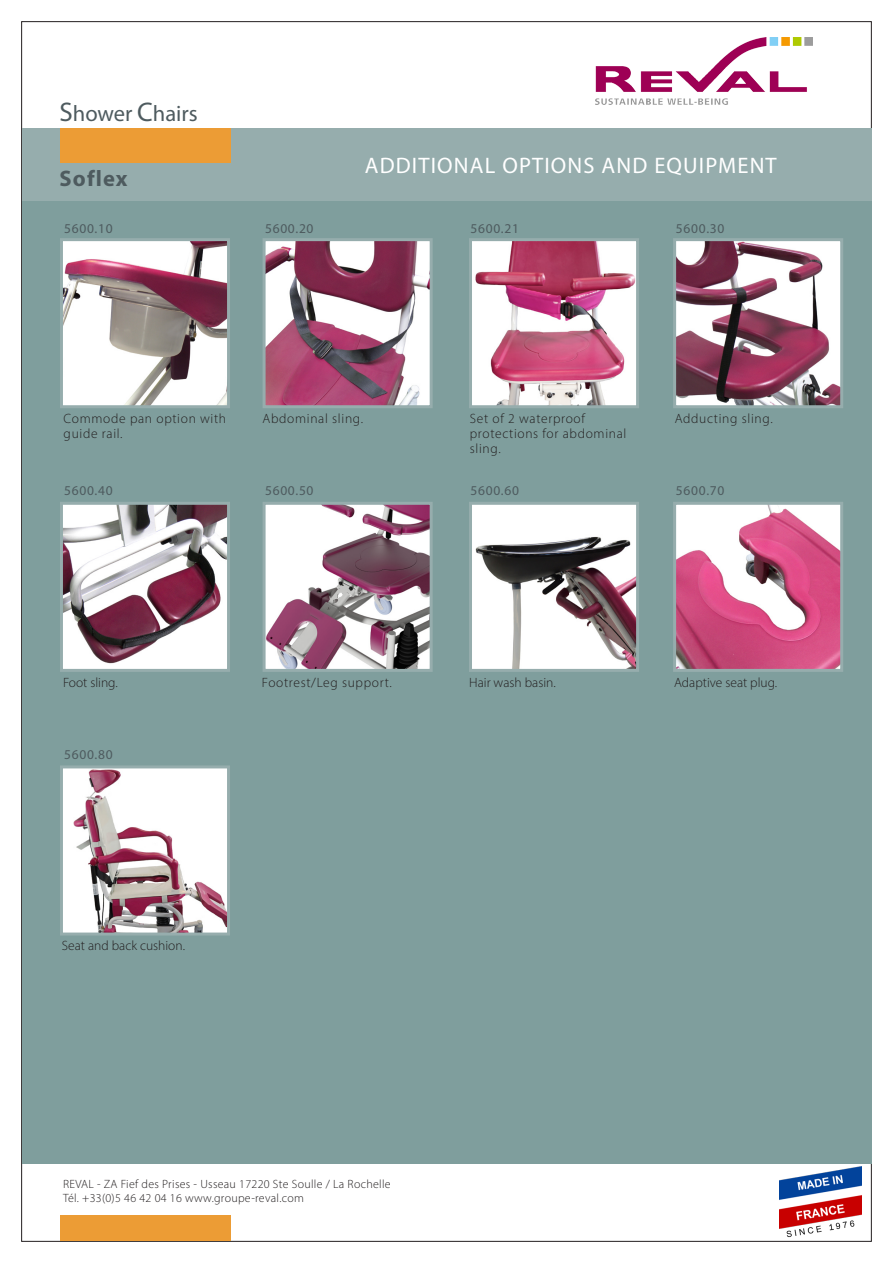
<style>
.page{position:relative;width:893px;height:1263px;background:#fff}
.page>*{position:absolute;margin:0;border:0;box-sizing:border-box;transform-origin:0 0}
.t1{font:22.5px "Myriad Pro";letter-spacing:.05em;color:#fff}
.t2{font:22.5px "Myriad Pro";color:#4e5b5f}
.t3{font:700 22.5px "Myriad Pro";letter-spacing:.05em;color:#4e5b5f}
.t4{font:300 13.5px/15px "Myriad Pro";letter-spacing:.05em;color:#231f20}
.t5{font:13.5px "Myriad Pro";letter-spacing:.05em;color:#4e5b5f}
.t6{font:300 13.5px "Myriad Pro";color:#231f20}
.t7{font:300 12px "Myriad Pro";letter-spacing:.025em;color:#231f20}
.s1{font-size:27px}
</style>
<div class="page">
<div style="left:22px;top:200px;width:849px;height:964px;background:#7f9e9d"></div>
<div style="left:22px;top:128px;width:849px;height:72px;background:#96adad"></div>
<div style="left:60px;top:128px;width:170px;height:34px;background:#ec9c35"></div>
<div style="left:60px;top:1215px;width:170px;height:26px;background:#ec9c35"></div>
<img style="left:64px;top:242px;width:162px;height:162px">
<div style="left:60px;top:238px;width:170px;height:170px;border:3px solid #96adad"></div>
<img style="left:267px;top:242px;width:162px;height:162px">
<div style="left:263px;top:238px;width:170px;height:170px;border:3px solid #96adad"></div>
<img style="left:677px;top:242px;width:162px;height:162px">
<div style="left:673px;top:238px;width:170px;height:170px;border:3px solid #96adad"></div>
<img style="left:473px;top:242px;width:162px;height:162px">
<div style="left:469px;top:238px;width:170px;height:170px;border:3px solid #96adad"></div>
<img style="left:64px;top:506px;width:162px;height:162px">
<div style="left:60px;top:502px;width:170px;height:170px;border:3px solid #96adad"></div>
<img style="left:267px;top:506px;width:162px;height:162px">
<div style="left:263px;top:502px;width:170px;height:170px;border:3px solid #96adad"></div>
<img style="left:473px;top:506px;width:162px;height:162px">
<div style="left:469px;top:502px;width:170px;height:170px;border:3px solid #96adad"></div>
<img style="left:677px;top:506px;width:162px;height:162px">
<div style="left:673px;top:502px;width:170px;height:170px;border:3px solid #96adad"></div>
<img style="left:64px;top:769px;width:162px;height:162px">
<div style="left:60px;top:765px;width:170px;height:170px;border:3px solid #96adad"></div>
<img style="left:596px;top:38px;width:216px;height:66px">
<img style="left:780px;top:1167px;width:81px;height:71px">
<p class="t2" style="left:60px;top:100px;width:140px"><span class="s1">S</span>hower <span class="s1">C</span>hairs</p>
<p class="t3" style="left:60px;top:164px;width:70px">Soflex</p>
<p class="t1" style="left:365px;top:151px;width:413px">ADDITIONAL OPTIONS AND EQUIPMENT</p>
<p class="t5" style="left:64px;top:220px;width:50px">5600.10</p>
<p class="t5" style="left:265px;top:220px;width:50px">5600.20</p>
<p class="t5" style="left:471px;top:220px;width:50px">5600.21</p>
<p class="t5" style="left:676px;top:220px;width:50px">5600.30</p>
<p class="t4" style="left:64px;top:411px;width:164px">Commode pan option with guide rail.</p>
<p class="t4" style="left:263px;top:411px;width:102px">Abdominal sling.</p>
<p class="t4" style="left:470px;top:411px;width:117px">Set of 2 waterproof</p>
<p class="t4" style="left:470px;top:426px;width:158px">protections for abdominal sling.</p>
<p class="t4" style="left:675px;top:411px;width:99px">Adducting sling.</p>
<p class="t5" style="left:64px;top:483px;width:50px">5600.40</p>
<p class="t5" style="left:265px;top:483px;width:50px">5600.50</p>
<p class="t5" style="left:471px;top:483px;width:50px">5600.60</p>
<p class="t5" style="left:676px;top:483px;width:50px">5600.70</p>
<p class="t6" style="left:63px;top:674px;width:56px">Foot sling.</p>
<p class="t4" style="left:262px;top:675px;width:131px">Footrest/Leg support.</p>
<p class="t6" style="left:469px;top:674px;width:88px">Hair wash basin.</p>
<p class="t6" style="left:674px;top:674px;width:105px">Adaptive seat plug.</p>
<p class="t5" style="left:64px;top:746px;width:50px">5600.80</p>
<p class="t6" style="left:62px;top:938px;width:125px">Seat and back cushion.</p>
<p class="t7" style="left:63px;top:1177px;width:329px">REVAL - ZA Fief des Prises - Usseau 17220 Ste Soulle / La Rochelle</p>
<p class="t7" style="left:63px;top:1191px;width:242px">Tél. +33(0)5 46 42 04 16 www.groupe-reval.com</p>
</div>
